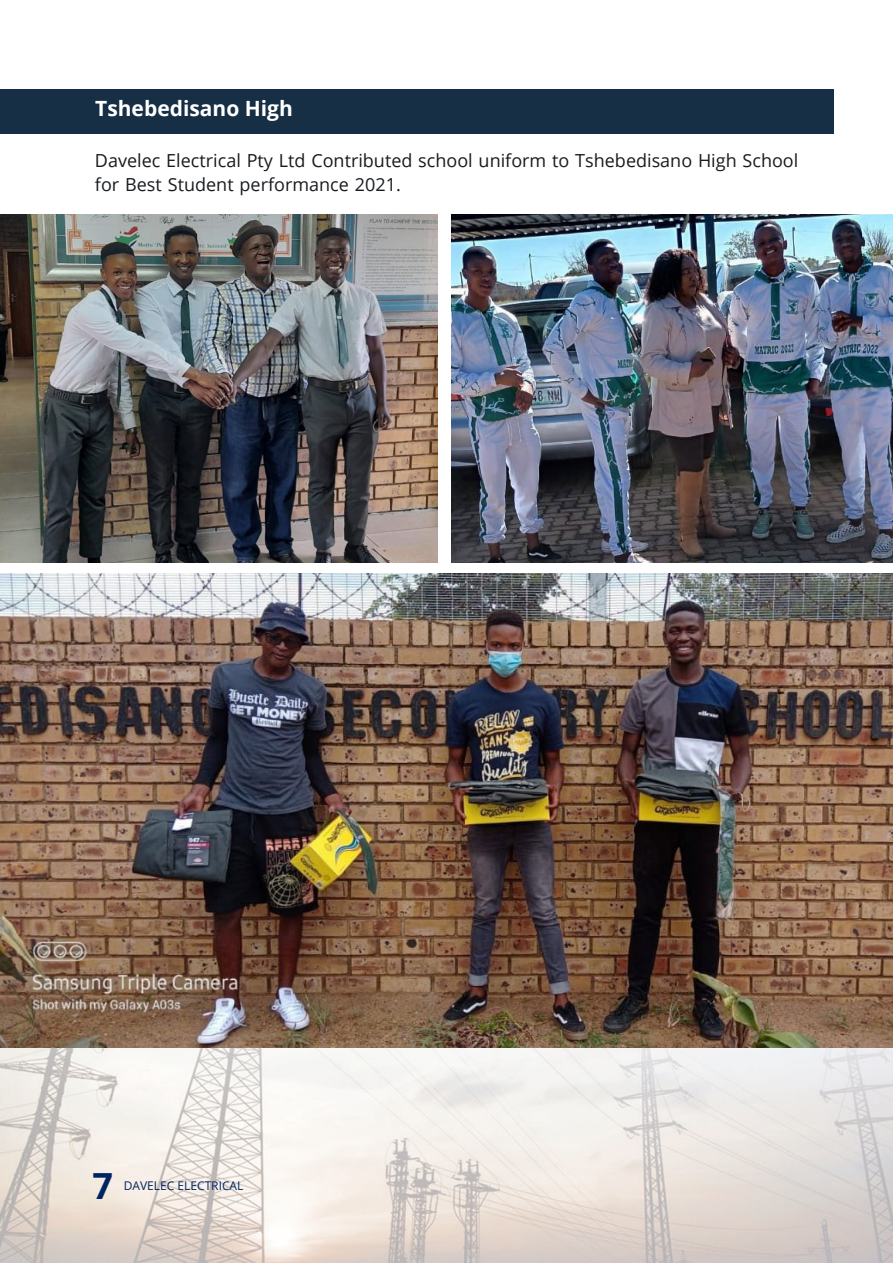
<style>
.page{position:relative;width:893px;height:1263px;background:#fff}
.page>*{position:absolute;margin:0;border:0;box-sizing:border-box;transform-origin:0 0}
.Big_Title{font:700 36px "Open Sans";color:#002461}
.t1{font:700 21px "Open Sans";color:#fff}
.Body_Text{font:18px/24px "Open Sans";color:#181b1f}
.Body_Text-2{font:12px "Open Sans";color:#002461}
</style>
<div class="page">
<div style="left:0;top:89px;width:893px;height:45px;background:#172f45"></div>
<img style="left:0;top:1047px;width:893px;height:216px">
<div style="left:834px;top:0;width:59px;height:816px;background:#fff"></div>
<hr style="left:892px;top:145px;width:1px;height:438px;background:#062037">
<img style="left:0;top:214px;width:437px;height:348px">
<img style="left:452px;top:214px;width:441px;height:348px">
<img style="left:0;top:574px;width:893px;height:473px">
<p class="t1" style="left:95px;top:93px;width:199px">Tshebedisano High</p>
<p class="Body_Text" style="left:95px;top:148px;width:705px">Davelec Electrical Pty Ltd Contributed school uniform to Tshebedisano High School for Best Student performance 2021.</p>
<p class="Big_Title" style="left:92px;top:1160px;width:22px">7</p>
<p class="Body_Text-2" style="left:124px;top:1177px;width:121px">DAVELEC ELECTRICAL</p>
</div>
